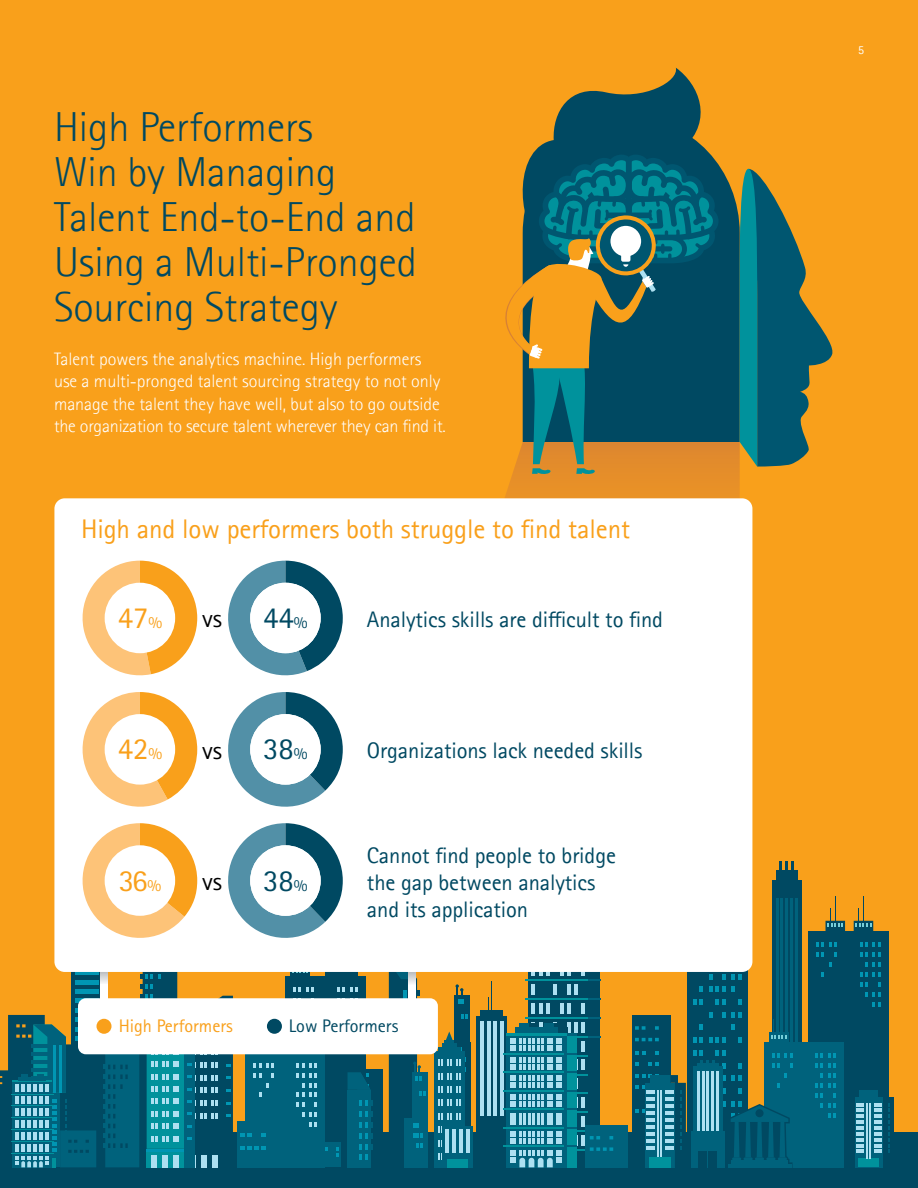
<style>
.page{position:relative;width:918px;height:1188px;background:#f9a01b}
.page>*{position:absolute;margin:0;border:0;box-sizing:border-box;transform-origin:0 0}
.t1{font:300 42px/45px "Rotis Sans Seriffor ACN";color:#004962}
.t2{font:30.75px "Agfa Rotis Sans Serif";color:#f9a01b}
.t3{font:30.75px "Agfa Rotis Sans Serif";color:#004962}
.t4{font:27px "Rotis Sans Seriffor ACN";letter-spacing:-.005em;color:#f9a01b}
.t5{font:25.05px "Agfa Rotis Sans Serif";color:#000}
.t6{font:22.5px/27px "Rotis Sans Seriffor ACN";letter-spacing:-.005em;color:#004962}
.t7{font:18.15px "Agfa Rotis Sans Serif";color:#f9a01b}
.t8{font:18.15px "Agfa Rotis Sans Serif";color:#004962}
.t9{font:300 18px/22.5px "Rotis Sans Seriffor ACN";color:#fff}
.t10{font:12px "Rotis Sans Seriffor ACN";color:#fff}
.s1{font-size:16.95px}
</style>
<div class="page">
<div style="left:0;top:1132px;width:918px;height:56px;background:#004962"></div>
<div style="left:688px;top:938px;width:60px;height:195px;background:#004962"></div>
<div style="left:353px;top:1069px;width:29px;height:98px;background:#004962"></div>
<svg style="left:464px;top:1043px;width:6px;height:83px"></svg>
<div style="left:455px;top:995px;width:15px;height:48px;background:#004962"></div>
<svg style="left:456px;top:984px;width:8px;height:20px"></svg>
<svg style="left:462px;top:1014px;width:6px;height:5px"></svg>
<div style="left:808px;top:931px;width:80px;height:236px;background:#004962"></div>
<svg style="left:816px;top:942px;width:20px;height:35px"></svg>
<svg style="left:873px;top:1003px;width:7px;height:4px"></svg>
<svg style="left:860px;top:942px;width:20px;height:55px"></svg>
<svg style="left:700px;top:986px;width:3px;height:6px"></svg>
<svg style="left:709px;top:974px;width:3px;height:6px"></svg>
<svg style="left:693px;top:999px;width:10px;height:6px"></svg>
<svg style="left:716px;top:999px;width:9px;height:6px"></svg>
<svg style="left:709px;top:986px;width:16px;height:6px"></svg>
<svg style="left:722px;top:974px;width:3px;height:6px"></svg>
<svg style="left:732px;top:986px;width:3px;height:6px"></svg>
<svg style="left:738px;top:999px;width:3px;height:6px"></svg>
<svg style="left:732px;top:974px;width:9px;height:6px"></svg>
<svg style="left:826px;top:896px;width:19px;height:35px"></svg>
<svg style="left:854px;top:896px;width:19px;height:35px"></svg>
<div style="left:632px;top:1015px;width:39px;height:145px;background:#004962"></div>
<svg style="left:655px;top:1026px;width:4px;height:4px"></svg>
<svg style="left:635px;top:1026px;width:11px;height:4px"></svg>
<svg style="left:635px;top:1038px;width:24px;height:3px"></svg>
<svg style="left:635px;top:1051px;width:11px;height:3px"></svg>
<svg style="left:635px;top:1062px;width:4px;height:4px"></svg>
<svg style="left:655px;top:1051px;width:4px;height:3px"></svg>
<svg style="left:648px;top:1062px;width:11px;height:4px"></svg>
<svg style="left:635px;top:1074px;width:24px;height:4px"></svg>
<svg style="left:772px;top:880px;width:30px;height:132px;background:#004d66"></svg>
<div style="left:776px;top:870px;width:22px;height:10px;background:#004962"></div>
<svg style="left:780px;top:861px;width:14px;height:9px"></svg>
<hr style="left:776px;top:898px;width:2px;height:269px;background:#00627c">
<hr style="left:781px;top:898px;width:2px;height:269px;background:#00627c">
<hr style="left:786px;top:898px;width:2px;height:269px;background:#00627c">
<hr style="left:791px;top:898px;width:2px;height:269px;background:#00627c">
<hr style="left:795px;top:898px;width:3px;height:269px;background:#00627c">
<div style="left:476px;top:1016px;width:31px;height:151px;background:#004962"></div>
<div style="left:480px;top:1010px;width:23px;height:9px;background:#004962"></div>
<hr style="left:480px;top:1021px;width:3px;height:94px;background:#ade0f1">
<hr style="left:487px;top:1021px;width:3px;height:94px;background:#ade0f1">
<hr style="left:494px;top:1021px;width:3px;height:94px;background:#ade0f1">
<hr style="left:501px;top:1021px;width:3px;height:94px;background:#ade0f1">
<svg style="left:488px;top:981px;width:4px;height:29px"></svg>
<svg style="left:645px;top:1083px;width:21px;height:84px"></svg>
<div style="left:650px;top:1075px;width:20px;height:8px;background:#00627c"></div>
<div style="left:649px;top:1157px;width:22px;height:10px;background:#00929c"></div>
<hr style="left:657px;top:1090px;width:1px;height:67px;background:#ade0f1">
<hr style="left:661px;top:1090px;width:1px;height:67px;background:#ade0f1">
<svg style="left:635px;top:1086px;width:24px;height:64px"></svg>
<svg style="left:666px;top:1075px;width:20px;height:92px"></svg>
<div style="left:434px;top:1051px;width:30px;height:116px;background:#00627c"></div>
<svg style="left:438px;top:1086px;width:22px;height:7px"></svg>
<svg style="left:438px;top:1100px;width:22px;height:6px"></svg>
<svg style="left:438px;top:1113px;width:22px;height:6px"></svg>
<svg style="left:438px;top:1127px;width:4px;height:6px"></svg>
<svg style="left:438px;top:1140px;width:4px;height:6px"></svg>
<svg style="left:438px;top:1154px;width:4px;height:6px"></svg>
<svg style="left:438px;top:1032px;width:27px;height:47px"></svg>
<svg style="left:445px;top:1126px;width:28px;height:41px"></svg>
<div style="left:447px;top:1159px;width:21px;height:8px;background:#00929c"></div>
<hr style="left:446px;top:1130px;width:3px;height:23px;background:#ade0f1">
<hr style="left:453px;top:1130px;width:3px;height:23px;background:#ade0f1">
<hr style="left:459px;top:1130px;width:3px;height:23px;background:#ade0f1">
<hr style="left:466px;top:1130px;width:3px;height:23px;background:#ade0f1">
<svg style="left:855px;top:1097px;width:28px;height:70px"></svg>
<div style="left:859px;top:1090px;width:20px;height:7px;background:#00627c"></div>
<div style="left:883px;top:1097px;width:10px;height:70px;background:#004962"></div>
<div style="left:859px;top:1159px;width:20px;height:8px;background:#00929c"></div>
<hr style="left:867px;top:1103px;width:1px;height:56px;background:#ade0f1">
<hr style="left:870px;top:1103px;width:1px;height:56px;background:#ade0f1">
<svg style="left:856px;top:1103px;width:8px;height:50px"></svg>
<svg style="left:874px;top:1103px;width:8px;height:50px"></svg>
<svg style="left:888px;top:1103px;width:2px;height:50px"></svg>
<div style="left:404px;top:1118px;width:24px;height:49px;background:#00627c"></div>
<div style="left:412px;top:1072px;width:16px;height:48px;background:#00627c"></div>
<div style="left:585px;top:1125px;width:43px;height:42px;background:#00627c"></div>
<div style="left:506px;top:1035px;width:61px;height:132px;background:#00627c"></div>
<hr style="left:506px;top:1033px;width:61px;height:2px;background:#00929c">
<hr style="left:503px;top:1053px;width:61px;height:1px;background:#00929c">
<hr style="left:503px;top:1071px;width:61px;height:2px;background:#00929c">
<hr style="left:503px;top:1090px;width:61px;height:1px;background:#00929c">
<hr style="left:503px;top:1109px;width:61px;height:1px;background:#00929c">
<hr style="left:503px;top:1127px;width:61px;height:2px;background:#00929c">
<hr style="left:503px;top:1146px;width:61px;height:1px;background:#00929c">
<svg style="left:510px;top:972px;width:103px;height:195px"></svg>
<div style="left:691px;top:1131px;width:34px;height:36px;background:#00627c"></div>
<svg style="left:693px;top:1012px;width:150px;height:156px"></svg>
<svg style="left:389px;top:972px;width:36px;height:175px"></svg>
<div style="left:78px;top:998px;width:360px;height:56px;background:#fff;border-radius:8px"></div>
<div style="left:505px;top:442px;width:235px;height:56px;background:#e79028"></div>
<svg style="left:719px;top:165px;width:21px;height:277px;background:#16515c"></svg>
<svg style="left:740px;top:169px;width:93px;height:298px"></svg>
<svg style="left:505px;top:68px;width:214px;height:407px"></svg>
<div style="left:610px;top:226px;width:31px;height:31px;background:#fff;border-radius:50%"></div>
<div style="left:54px;top:498px;width:698px;height:474px;background:#fff;border-radius:10px"></div>
<svg style="left:228px;top:561px;width:115px;height:115px"></svg>
<svg style="left:82px;top:561px;width:115px;height:115px"></svg>
<div style="left:105px;top:583px;width:70px;height:70px;background:#fff;border-radius:50%"></div>
<div style="left:250px;top:583px;width:71px;height:70px;background:#fff;border-radius:50%"></div>
<svg style="left:228px;top:692px;width:115px;height:115px"></svg>
<svg style="left:82px;top:692px;width:115px;height:115px"></svg>
<div style="left:105px;top:714px;width:70px;height:71px;background:#fff;border-radius:50%"></div>
<div style="left:250px;top:714px;width:71px;height:71px;background:#fff;border-radius:50%"></div>
<svg style="left:0;top:823px;width:373px;height:344px"></svg>
<div style="left:250px;top:845px;width:71px;height:71px;background:#fff;border-radius:50%"></div>
<h1 class="t1" style="left:54px;top:105px;width:365px">High Performers<br>Win by Managing<br>Talent End-to-End and<br>Using a Multi-Pronged<br>Sourcing Strategy</h1>
<p class="t9" style="left:54px;top:348px;width:393px">Talent powers the analytics machine. High performers use a multi-pronged talent sourcing strategy to not only manage the talent they have well, but also to go outside the organization to secure talent wherever they can find it.</p>
<h3 class="t4" style="left:81px;top:513px;width:551px">High and low performers both struggle to find talent</h3>
<h2 class="t2" style="left:118px;top:599px;width:46px">47<span class="s1">%</span></h2>
<h3 class="t5" style="left:202px;top:604px;width:21px">vs</h3>
<h2 class="t3" style="left:263px;top:599px;width:46px">44<span class="s1">%</span></h2>
<p class="t6" style="left:367px;top:606px;width:298px">Analytics skills are difficult to find</p>
<h2 class="t2" style="left:118px;top:731px;width:46px">42<span class="s1">%</span></h2>
<h3 class="t5" style="left:202px;top:735px;width:21px">vs</h3>
<h2 class="t3" style="left:263px;top:731px;width:46px">38<span class="s1">%</span></h2>
<p class="t6" style="left:367px;top:738px;width:277px">Organizations lack needed skills</p>
<h2 class="t2" style="left:119px;top:862px;width:44px">36<span class="s1">%</span></h2>
<h3 class="t5" style="left:202px;top:867px;width:21px">vs</h3>
<h2 class="t3" style="left:263px;top:862px;width:46px">38<span class="s1">%</span></h2>
<p class="t6" style="left:367px;top:842px;width:251px">Cannot find people to bridge the gap between analytics and its application</p>
<p class="t7" style="left:119px;top:1015px;width:116px">High Performers</p>
<p class="t8" style="left:289px;top:1015px;width:111px">Low Performers</p>
<p class="t10" style="left:858px;top:42px;width:7px">5</p>
</div>
